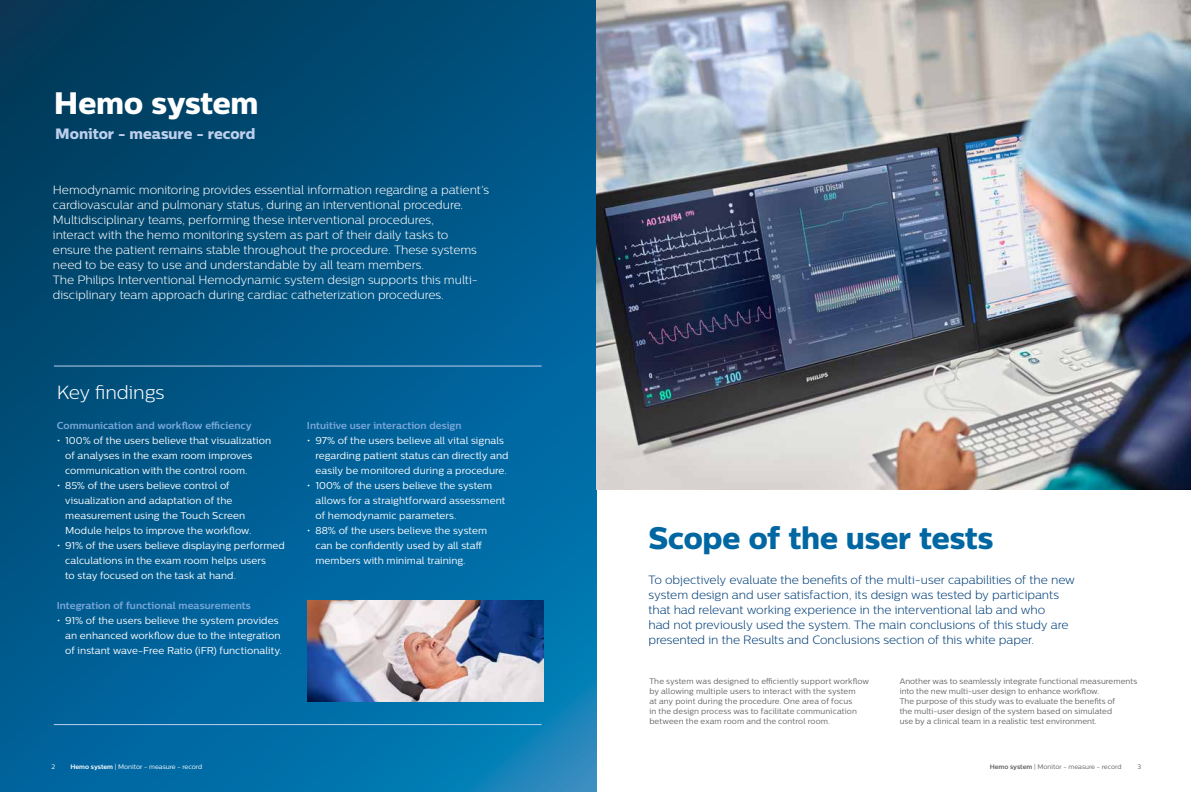
<style>
.page{position:relative;width:1191px;height:792px;background:#fff}
.page>*{position:absolute;margin:0;border:0;box-sizing:border-box;transform-origin:0 0}
.t1{font:31px "Centrale Sans X Bold";letter-spacing:-.005em;color:#0067a2}
.t2{font:31px "Centrale Sans X Bold";letter-spacing:-.005em;color:#fff}
.t3{font:300 19px "Centrale Sans";letter-spacing:-.01em;color:#fff}
.t4{font:15px "Centrale Sans X Bold";letter-spacing:-.005em;color:#bccfec}
.t5{font:300 12px/15px "Centrale Sans";letter-spacing:-.005em;color:#fff}
.t6{font:300 12px/15px "Centrale Sans";letter-spacing:-.005em;color:#003f79}
.t7{font:10px/15px "Centrale Sans";letter-spacing:.005em;color:#fff}
.t8{font:700 10px "Centrale Sans";letter-spacing:.005em;color:#7aa7da}
.t9{font:8px/10px "Centrale Sans";letter-spacing:.005em;color:#646363}
.t10{font:6.5px "Centrale Sans";color:#fff}
.t11{font:6.5px "Centrale Sans";color:#646363}
.s1{font-weight:700}
</style>
<div class="page">
<svg style="left:0;top:0;width:596px;height:792px;background:#00598a"></svg>
<hr style="left:54px;top:366px;width:487px;height:1px;background:#bccfec">
<hr style="left:54px;top:724px;width:487px;height:1px;background:#bccfec">
<img style="left:597px;top:0;width:594px;height:489px">
<img style="left:308px;top:601px;width:235px;height:101px">
<h1 class="t2" style="left:54px;top:84px;width:206px">Hemo system</h1>
<h3 class="t4" style="left:55px;top:124px;width:202px">Monitor - measure - record</h3>
<p class="t5" style="left:53px;top:182px;width:438px">Hemodynamic monitoring provides essential information regarding a patient’s cardiovascular and pulmonary status, during an interventional procedure.<br>Multidisciplinary teams, performing these interventional procedures,<br>interact with the hemo monitoring system as part of their daily tasks to<br>ensure the patient remains stable throughout the procedure. These systems need to be easy to use and understandable by all team members.<br>The Philips Interventional Hemodynamic system design supports this multi&shy;disciplinary team approach during cardiac catheterization procedures.</p>
<h2 class="t3" style="left:57px;top:381px;width:109px">Key findings</h2>
<p class="t8" style="left:57px;top:419px;width:197px">Communication and workflow efficiency</p>
<p class="t7" style="left:65px;top:433px;width:207px;text-indent:-8px">• 100% of the users believe that visualization of analyses in the exam room improves communication with the control room.</p>
<p class="t7" style="left:65px;top:478px;width:188px;text-indent:-8px">• 85% of the users believe control of visualization and adaptation of the measurement using the Touch Screen Module helps to improve the workflow.</p>
<p class="t7" style="left:65px;top:538px;width:221px;text-indent:-8px">• 91% of the users believe displaying performed calculations in the exam room helps users<br>to stay focused on the task at hand.</p>
<p class="t8" style="left:57px;top:599px;width:196px">Integration of functional measurements</p>
<p class="t7" style="left:65px;top:613px;width:218px;text-indent:-8px">• 91% of the users believe the system provides an enhanced workflow due to the integration of instant wave-Free Ratio (iFR) functionality.</p>
<p class="t8" style="left:307px;top:419px;width:156px">Intuitive user interaction design</p>
<p class="t7" style="left:315px;top:433px;width:195px;text-indent:-9px">• 97% of the users believe all vital signals regarding patient status can directly and easily be monitored during a procedure.</p>
<p class="t7" style="left:315px;top:478px;width:191px;text-indent:-9px">• 100% of the users believe the system allows for a straightforward assessment of hemodynamic parameters.</p>
<p class="t7" style="left:315px;top:523px;width:173px;text-indent:-9px">• 88% of the users believe the system can be confidently used by all staff members with minimal training.</p>
<h1 class="t1" style="left:648px;top:519px;width:346px">Scope of the user tests</h1>
<p class="t6" style="left:648px;top:572px;width:428px">To objectively evaluate the benefits of the multi-user capabilities of the new system design and user satisfaction, its design was tested by participants that had relevant working experience in the interventional lab and who<br>had not previously used the system. The main conclusions of this study are presented in the Results and Conclusions section of this white paper.</p>
<p class="t9" style="left:649px;top:676px;width:221px">The system was designed to efficiently support workflow by allowing multiple users to interact with the system<br>at any point during the procedure. One area of focus<br>in the design process was to facilitate communication between the exam room and the control room.</p>
<p class="t9" style="left:899px;top:676px;width:239px">Another was to seamlessly integrate functional measurements into the new multi-user design to enhance workflow.<br>The purpose of this study was to evaluate the benefits of<br>the multi-user design of the system based on simulated<br>use by a clinical team in a realistic test environment.</p>
<p class="t10" style="left:52px;top:763px;width:5px">2</p>
<p class="t10" style="left:70px;top:763px;width:133px"><span class="s1">Hemo system</span> | Monitor - measure - record</p>
<p class="t11" style="left:989px;top:763px;width:133px"><span class="s1">Hemo system</span> | Monitor - measure - record</p>
<p class="t11" style="left:1137px;top:763px;width:5px">3</p>
</div>
